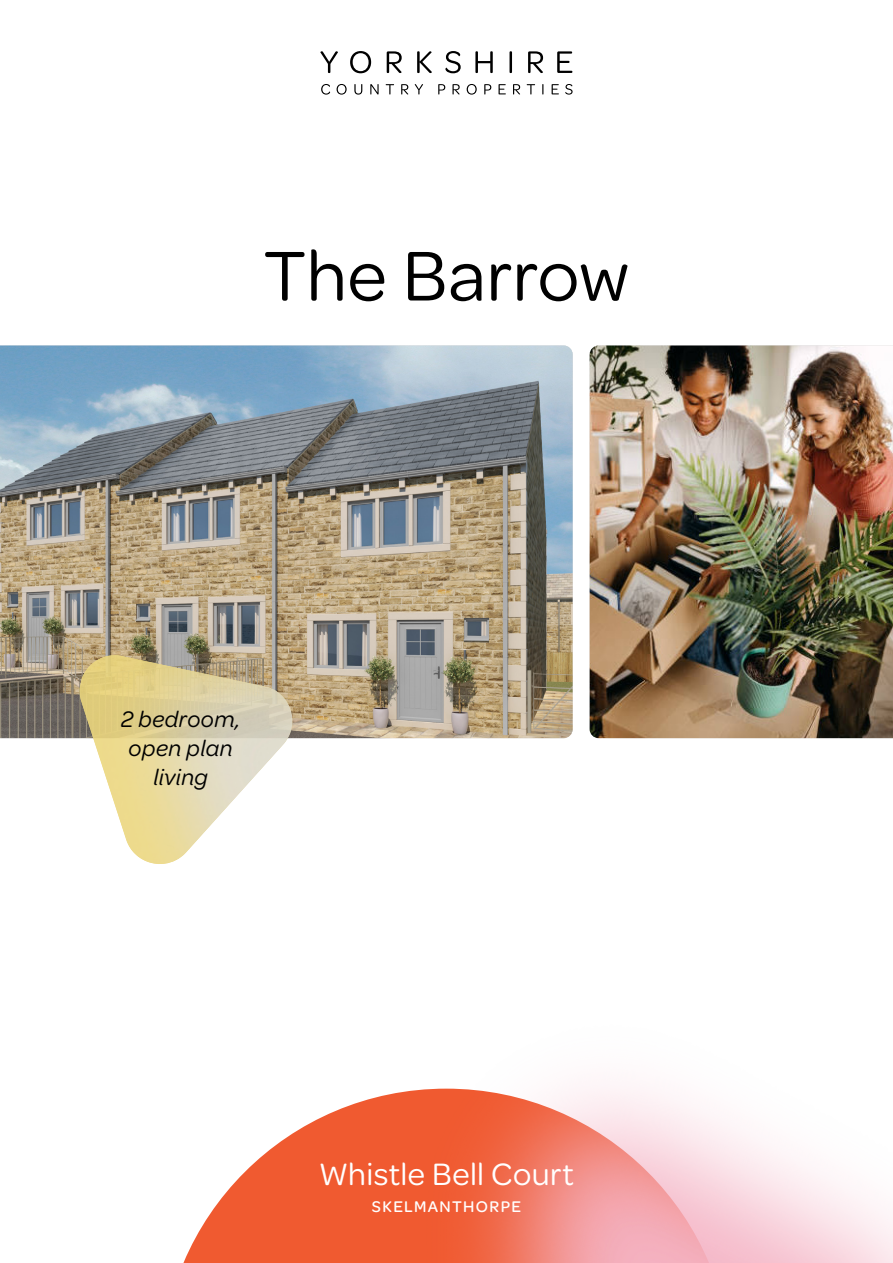
<style>
.page{position:relative;width:893px;height:1263px;background:#fff}
.page>*{position:absolute;margin:0;border:0;box-sizing:border-box;transform-origin:0 0}
.t1{font:75px "Omnes";letter-spacing:.005em;color:#000}
.Sub_Heading_White{font:33px "Omnes";letter-spacing:.015em;color:#fff}
.Italic_intro_text{font:italic 24px "Omnes";letter-spacing:.02em;color:#000}
.All-caps_Intro_Sub_H{font:500 16.5px "Omnes";letter-spacing:.08em;color:#fff}
</style>
<div class="page">
<img style="left:183px;top:1086px;width:710px;height:177px">
<img style="left:0;top:345px;width:573px;height:393px">
<img style="left:590px;top:345px;width:303px;height:393px">
<svg style="left:79px;top:655px;width:221px;height:209px"></svg>
<img style="left:87px;top:655px;width:28px;height:14px">
<svg style="left:320px;top:51px;width:252px;height:22px"></svg>
<svg style="left:321px;top:84px;width:252px;height:11px"></svg>
<p class="t1" style="left:264px;top:225px;width:367px">The Barrow</p>
<p class="Italic_intro_text" style="left:121px;top:703px;width:121px">2 bedroom,</p>
<p class="Italic_intro_text" style="left:129px;top:732px;width:106px">open plan</p>
<p class="Italic_intro_text" style="left:153px;top:761px;width:56px">living</p>
<p class="Sub_Heading_White" style="left:319px;top:1152px;width:256px">Whistle Bell Court</p>
<p class="All-caps_Intro_Sub_H" style="left:372px;top:1195px;width:151px">SKELMANTHORPE</p>
</div>
